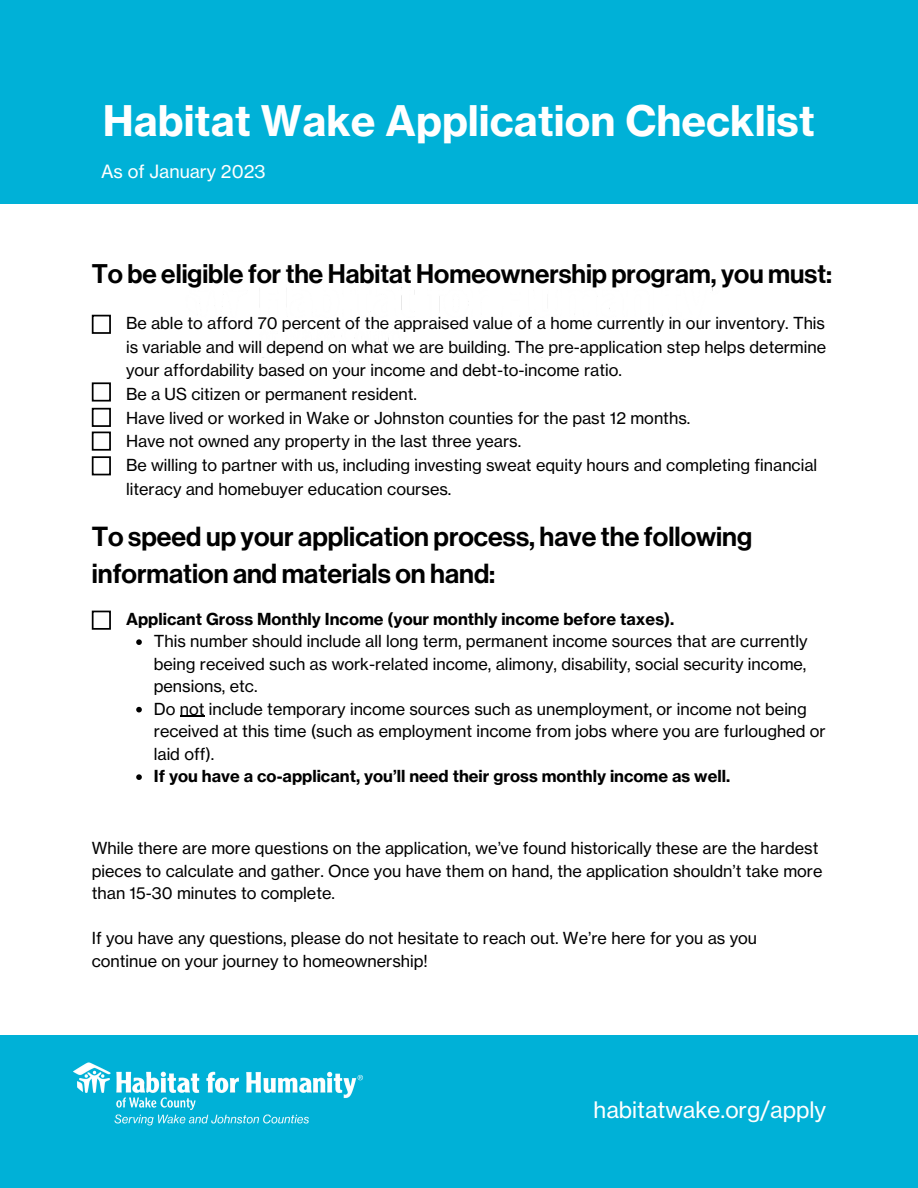
<style>
.page{position:relative;width:918px;height:1188px;background:#fff}
.page>*{position:absolute;margin:0;border:0;box-sizing:border-box;transform-origin:0 0}
.t1{font:41.55px "N Haas Grotesk TX Pro 75 Bd";color:#fff}
.t2{font:27px/37.2px "N Haas Grotesk DS Pro 65 Md";color:#000}
.t3{font:26.4px "N Haas Grotesk DS Pro 65 Md";color:#000}
.t4{font:22.35px "N Haas Grotesk TX Pro 55 Rg";color:#fff}
.t5{font:18px "N Haas Grotesk TX Pro 55 Rg";color:#fff}
.t6{font:16.35px/22.5px "N Haas Grotesk TX Pro 55 Rg";color:#000}
.t7{font:16.35px "N Haas Grotesk TX Pro 75 Bd";color:#000}
</style>
<div class="page">
<div style="left:0;top:0;width:918px;height:204px;background:#00b1d7"></div>
<div style="left:0;top:1036px;width:918px;height:152px;background:#00b1d7"></div>
<img style="left:73px;top:1062px;width:290px;height:64px">
<svg style="left:136px;top:639px;width:6px;height:6px"></svg>
<svg style="left:136px;top:707px;width:6px;height:5px"></svg>
<svg style="left:180px;top:716px;width:25px;height:1px"></svg>
<svg style="left:136px;top:774px;width:6px;height:6px"></svg>
<div style="left:92px;top:315px;width:19px;height:19px;border:2px solid #000"></div>
<div style="left:92px;top:382px;width:19px;height:20px;border:2px solid #000"></div>
<div style="left:92px;top:408px;width:19px;height:19px;border:2px solid #000"></div>
<div style="left:92px;top:432px;width:19px;height:19px;border:2px solid #000"></div>
<div style="left:92px;top:456px;width:19px;height:19px;border:2px solid #000"></div>
<div style="left:92px;top:611px;width:19px;height:19px;border:2px solid #000"></div>
<h1 class="t1" style="left:103px;top:95px;width:714px">Habitat Wake Application Checklist</h1>
<p class="t5" style="left:101px;top:161px;width:166px">As of January 2023</p>
<h3 class="t3" style="left:92px;top:258px;width:742px">To be eligible for the Habitat Homeownership program, you must:</h3>
<p class="t6" style="left:126px;top:311px;width:702px;line-height:23.7px">Be able to afford 70 percent of the appraised value of a home currently in our inventory. This is variable and will depend on what we are building. The pre-application step helps determine your affordability based on your income and debt-to-income ratio.<br>Be a US citizen or permanent resident.<br>Have lived or worked in Wake or Johnston counties for the past 12 months.<br>Have not owned any property in the last three years.<br>Be willing to partner with us, including investing sweat equity hours and completing financial literacy and homebuyer education courses.</p>
<h2 class="t2" style="left:92px;top:518px;width:662px">To speed up your application process, have the following information and materials on hand:</h2>
<p class="t7" style="left:126px;top:608px;width:550px">Applicant Gross Monthly Income (your monthly income before taxes).</p>
<p class="t6" style="left:154px;top:630px;width:673px">This number should include all long term, permanent income sources that are currently being received such as work-related income, alimony, disability, social security income, pensions, etc.<br>Do not include temporary income sources such as unemployment, or income not being received at this time (such as employment income from jobs where you are furloughed or laid off).</p>
<p class="t7" style="left:154px;top:766px;width:578px">If you have a co-applicant, you’ll need their gross monthly income as well.</p>
<p class="t6" style="left:92px;top:837px;width:732px">While there are more questions on the application, we’ve found historically these are the hardest pieces to calculate and gather. Once you have them on hand, the application shouldn’t take more than 15-30 minutes to complete.</p>
<p class="t6" style="left:92px;top:927px;width:667px">If you have any questions, please do not hesitate to reach out. We’re here for you as you continue on your journey to homeownership!</p>
<h3 class="t4" style="left:594px;top:1096px;width:234px">habitatwake.org/apply</h3>
</div>
